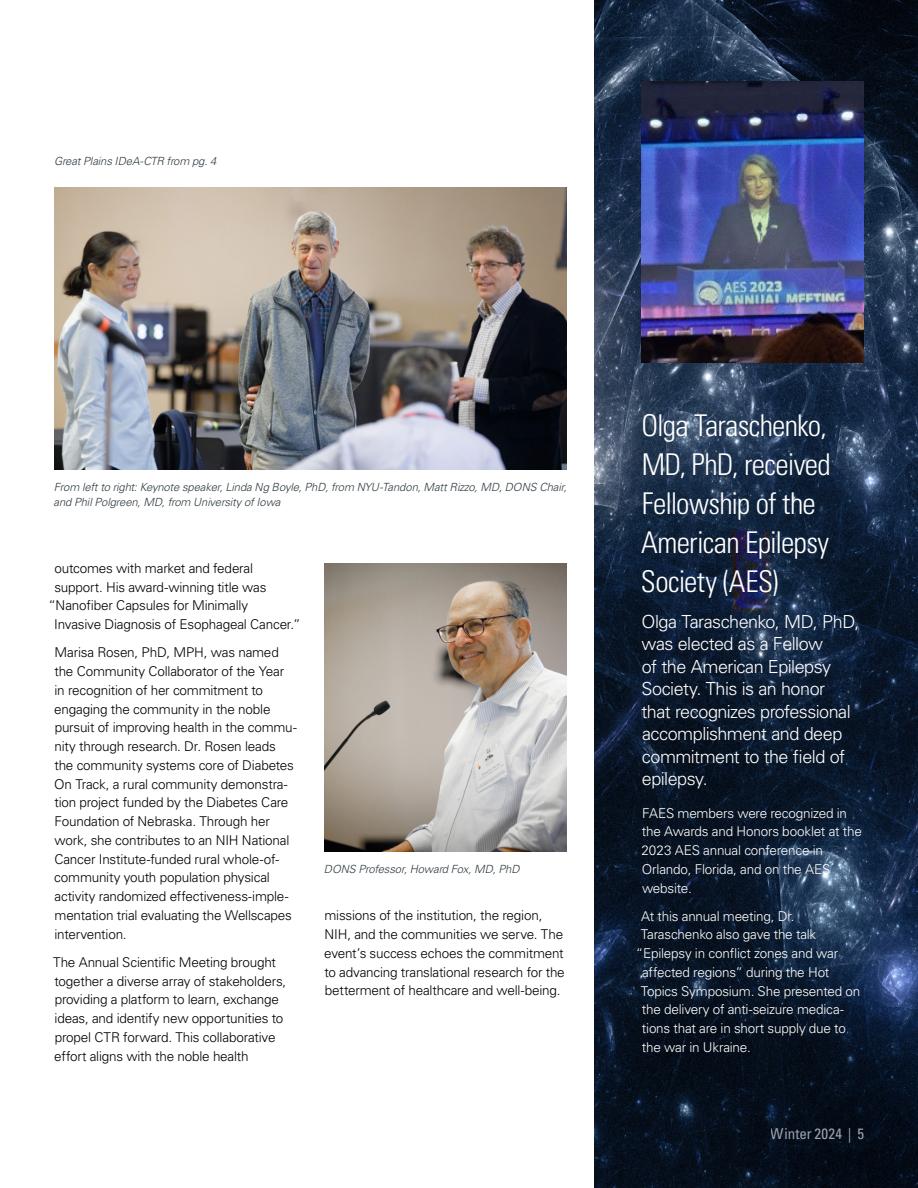
<style>
.page{position:relative;width:918px;height:1188px;background:#fff}
.page>*{position:absolute;margin:0;border:0;box-sizing:border-box;transform-origin:0 0}
.t1{font:300 condensed 30px/39px "Univers LT Std";letter-spacing:-.025em;color:#fff}
.t2{font:300 18px/22.5px "Univers LT Std";letter-spacing:-.03em;color:#fff}
.t3{font:condensed 15px "Univers LT Std";letter-spacing:.005em;color:#989ea3}
.t4{font:300 13.5px/18.8px "Univers LT Std";letter-spacing:-.015em;color:#000}
.t5{font:300 13.5px/18.8px "Univers LT Std";letter-spacing:-.015em;color:#fff}
.t6{font:italic 300 11.25px/15px "Univers LT Std";letter-spacing:-.01em;color:#303c42}
</style>
<div class="page">
<svg style="left:594px;top:0;width:324px;height:1188px;background:#132338"></svg>
<img style="left:733px;top:532px;width:36px;height:81px">
<img style="left:54px;top:188px;width:513px;height:282px">
<img style="left:324px;top:563px;width:243px;height:288px">
<img style="left:642px;top:81px;width:222px;height:282px">
<p class="t6" style="left:54px;top:153px;width:164px">Great Plains IDeA-CTR from pg. 4</p>
<p class="t6" style="left:54px;top:480px;width:515px">From left to right: Keynote speaker, Linda Ng Boyle, PhD, from NYU-Tandon, Matt Rizzo, MD, DONS Chair, and Phil Polgreen, MD, from University of Iowa</p>
<p class="t4" style="left:54px;top:559px;width:200px">outcomes with market and federal</p>
<p class="t4" style="left:54px;top:578px;width:214px">support. His award-winning title was</p>
<p class="t4" style="left:48px;top:596px;width:201px">“Nanofiber Capsules for Minimally</p>
<p class="t4" style="left:54px;top:615px;width:248px">Invasive Diagnosis of Esophageal Cancer.”</p>
<p class="t4" style="left:54px;top:643px;width:244px">Marisa Rosen, PhD, MPH, was named the Community Collaborator of the Year in recognition of her commitment to engaging the community in the noble pursuit of improving health in the commu&shy;nity through research. Dr. Rosen leads the community systems core of Diabetes On Track, a rural community demonstra&shy;tion project funded by the Diabetes Care Foundation of Nebraska. Through her work, she contributes to an NIH National Cancer Institute-funded rural whole-of&shy;community youth population physical activity randomized effectiveness-imple&shy;mentation trial evaluating the Wellscapes intervention.</p>
<p class="t4" style="left:53px;top:953px;width:235px">The Annual Scientific Meeting brought together a diverse array of stakeholders, providing a platform to learn, exchange ideas, and identify new opportunities to propel CTR forward. This collaborative effort aligns with the noble health</p>
<p class="t6" style="left:324px;top:862px;width:197px">DONS Professor, Howard Fox, MD, PhD</p>
<p class="t4" style="left:324px;top:906px;width:242px">missions of the institution, the region, NIH, and the communities we serve. The event’s success echoes the commitment to advancing translational research for the betterment of healthcare and well-being.</p>
<h1 class="t1" style="left:641px;top:406px;width:191px">Olga Taraschenko,<br>MD, PhD, received<br>Fellowship of the<br>American Epilepsy<br>Society (AES)</h1>
<h2 class="t2" style="left:641px;top:610px;width:220px">Olga Taraschenko, MD, PhD, was elected as a Fellow<br>of the American Epilepsy<br>Society. This is an honor<br>that recognizes professional accomplishment and deep commitment to the field of epilepsy.</h2>
<p class="t5" style="left:642px;top:803px;width:222px">FAES members were recognized in the Awards and Honors booklet at the<br>2023 AES annual conference in<br>Orlando, Florida, and on the AES website.</p>
<p class="t5" style="left:641px;top:906px;width:155px">At this annual meeting, Dr.</p>
<p class="t5" style="left:641px;top:925px;width:177px">Taraschenko also gave the talk</p>
<p class="t5" style="left:636px;top:944px;width:204px">“Epilepsy in conflict zones and war</p>
<p class="t5" style="left:642px;top:963px;width:189px">affected regions” during the Hot</p>
<p class="t5" style="left:641px;top:981px;width:221px">Topics Symposium. She presented on</p>
<p class="t5" style="left:642px;top:1000px;width:203px">the delivery of anti-seizure medica-</p>
<p class="t5" style="left:642px;top:1019px;width:205px">tions that are in short supply due to</p>
<p class="t5" style="left:642px;top:1038px;width:110px">the war in Ukraine.</p>
<p class="t3" style="left:771px;top:1125px;width:95px">Winter 2024 | 5</p>
</div>
